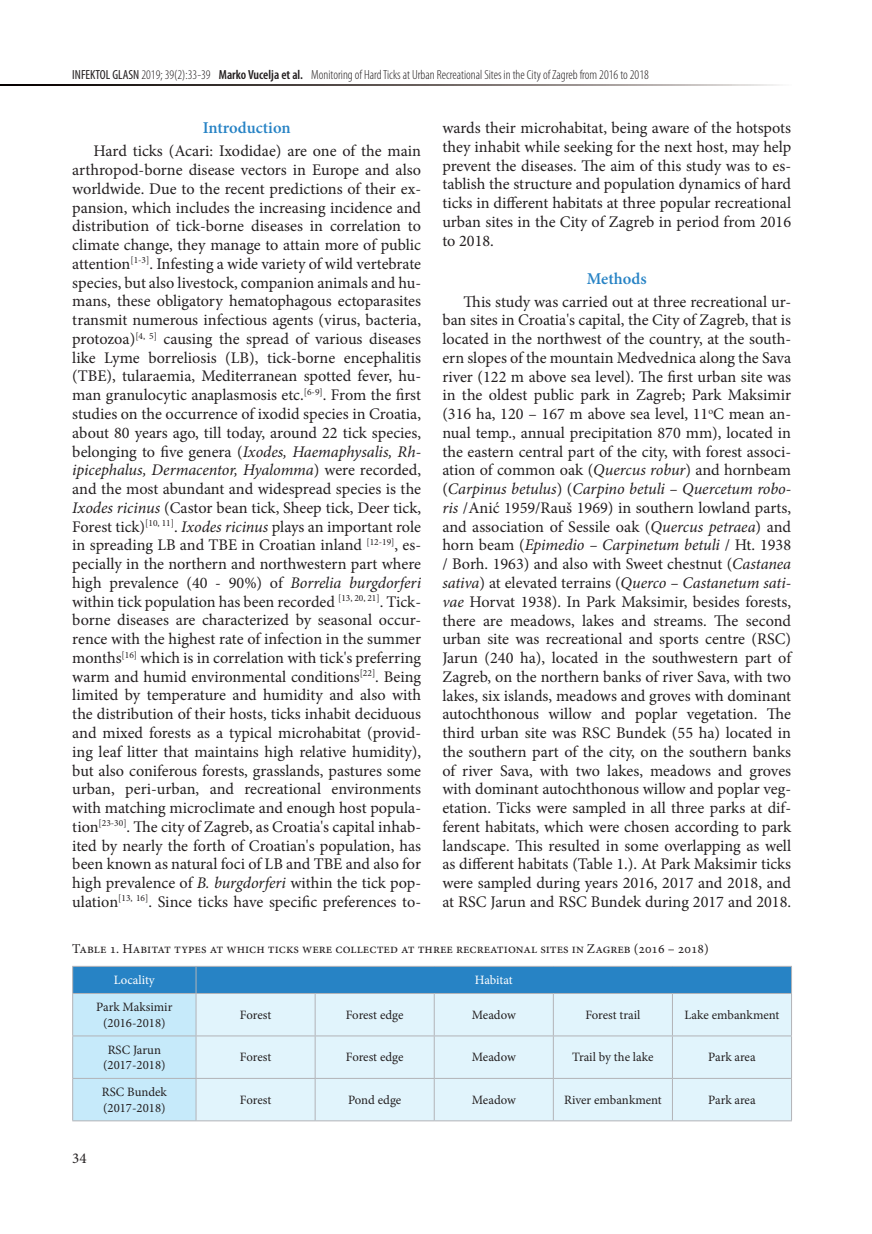
<style>
.page{position:relative;width:872px;height:1234px;background:#fff}
.page>*{position:absolute;margin:0;border:0;box-sizing:border-box;transform-origin:0 0}
.t1{font:600 16.5px "Minion Pro";letter-spacing:-.005em;color:#2783c5}
.t2{font:16.2px/18.8px "Minion Pro";color:#231f20;text-align:justify}
.t3{font:15px "Minion Pro";color:#231f20}
.t4{font:13.5px "Minion Pro";color:#231f20}
.t5{font:300 condensed 13.2px "Myriad Pro";color:#231f20}
.t6{font:12.75px/15.3px "Minion Pro";color:#231f20;text-align:center}
.t7{font:12.75px "Minion Pro";color:#fff}
.s1{font-weight:400}
.s2{font-weight:600}
.s3{font-style:italic}
</style>
<div class="page">
<img style="left:0;top:84px;width:779px;height:1px">
<hr style="left:72px;top:965px;width:124px;height:1px;background:#b2b3b7">
<hr style="left:196px;top:965px;width:119px;height:1px;background:#b2b3b7">
<hr style="left:315px;top:965px;width:119px;height:1px;background:#b2b3b7">
<hr style="left:434px;top:965px;width:119px;height:1px;background:#b2b3b7">
<hr style="left:553px;top:965px;width:119px;height:1px;background:#b2b3b7">
<hr style="left:672px;top:965px;width:120px;height:1px;background:#b2b3b7">
<svg style="left:72px;top:966px;width:720px;height:154px;background:#bddef0"></svg>
<hr style="left:72px;top:992px;width:124px;height:1px;background:#b2b3b7">
<hr style="left:72px;top:993px;width:1px;height:42px;background:#b2b3b7">
<hr style="left:196px;top:992px;width:119px;height:1px;background:#b2b3b7">
<hr style="left:196px;top:993px;width:1px;height:42px;background:#b2b3b7">
<hr style="left:315px;top:992px;width:119px;height:1px;background:#b2b3b7">
<hr style="left:315px;top:993px;width:1px;height:42px;background:#b2b3b7">
<hr style="left:434px;top:992px;width:119px;height:1px;background:#b2b3b7">
<hr style="left:434px;top:993px;width:1px;height:42px;background:#b2b3b7">
<hr style="left:553px;top:992px;width:119px;height:1px;background:#b2b3b7">
<hr style="left:553px;top:993px;width:1px;height:42px;background:#b2b3b7">
<hr style="left:672px;top:992px;width:120px;height:1px;background:#b2b3b7">
<hr style="left:672px;top:993px;width:1px;height:42px;background:#b2b3b7">
<hr style="left:791px;top:993px;width:1px;height:42px;background:#b2b3b7">
<hr style="left:72px;top:1035px;width:124px;height:1px;background:#b2b3b7">
<hr style="left:72px;top:1036px;width:1px;height:41px;background:#b2b3b7">
<hr style="left:196px;top:1035px;width:119px;height:1px;background:#b2b3b7">
<hr style="left:196px;top:1036px;width:1px;height:41px;background:#b2b3b7">
<hr style="left:315px;top:1035px;width:119px;height:1px;background:#b2b3b7">
<hr style="left:315px;top:1036px;width:1px;height:41px;background:#b2b3b7">
<hr style="left:434px;top:1035px;width:119px;height:1px;background:#b2b3b7">
<hr style="left:434px;top:1036px;width:1px;height:41px;background:#b2b3b7">
<hr style="left:553px;top:1035px;width:119px;height:1px;background:#b2b3b7">
<hr style="left:553px;top:1036px;width:1px;height:41px;background:#b2b3b7">
<hr style="left:672px;top:1035px;width:120px;height:1px;background:#b2b3b7">
<hr style="left:672px;top:1036px;width:1px;height:41px;background:#b2b3b7">
<hr style="left:791px;top:1036px;width:1px;height:41px;background:#b2b3b7">
<hr style="left:72px;top:1077px;width:124px;height:1px;background:#b2b3b7">
<hr style="left:72px;top:1078px;width:1px;height:42px;background:#b2b3b7">
<hr style="left:196px;top:1077px;width:119px;height:1px;background:#b2b3b7">
<hr style="left:196px;top:1078px;width:1px;height:42px;background:#b2b3b7">
<hr style="left:315px;top:1077px;width:119px;height:1px;background:#b2b3b7">
<hr style="left:315px;top:1078px;width:1px;height:42px;background:#b2b3b7">
<hr style="left:434px;top:1077px;width:119px;height:1px;background:#b2b3b7">
<hr style="left:434px;top:1078px;width:1px;height:42px;background:#b2b3b7">
<hr style="left:553px;top:1077px;width:119px;height:1px;background:#b2b3b7">
<hr style="left:553px;top:1078px;width:1px;height:42px;background:#b2b3b7">
<hr style="left:672px;top:1077px;width:120px;height:1px;background:#b2b3b7">
<hr style="left:672px;top:1078px;width:1px;height:42px;background:#b2b3b7">
<hr style="left:791px;top:1078px;width:1px;height:42px;background:#b2b3b7">
<hr style="left:72px;top:1120px;width:124px;height:1px;background:#b2b3b7">
<hr style="left:196px;top:1120px;width:119px;height:1px;background:#b2b3b7">
<hr style="left:315px;top:1120px;width:119px;height:1px;background:#b2b3b7">
<hr style="left:434px;top:1120px;width:119px;height:1px;background:#b2b3b7">
<hr style="left:553px;top:1120px;width:119px;height:1px;background:#b2b3b7">
<hr style="left:672px;top:1120px;width:120px;height:1px;background:#b2b3b7">
<p class="t5" style="left:72px;top:67px;width:578px"><span class="s1">INFEKTOL GLASN</span> 2019; 39(2):33-39 <span class="s2">Marko Vucelja et al.</span> Monitoring of Hard Ticks at Urban Recreational Sites in the City of Zagreb from 2016 to 2018</p>
<p class="t2" style="left:442px;top:118px;width:350px">wards their microhabitat, being aware of the hotspots they inhabit while seeking for the next host, may help prevent the diseases. The aim of this study was to es&shy;tablish the structure and population dynamics of hard ticks in different habitats at three popular recreational urban sites in the City of Zagreb in period from 2016 to 2018.</p>
<p class="t1" style="left:587px;top:267px;width:61px">Methods</p>
<p class="t2" style="left:442px;top:292px;width:352px;text-indent:21px">This study was carried out at three recreational ur&shy;ban sites in Croatia's capital, the City of Zagreb, that is located in the northwest of the country, at the south&shy;ern slopes of the mountain Medvednica along the Sava river (122 m above sea level). The first urban site was in the oldest public park in Zagreb; Park Maksimir (316 ha, 120 – 167 m above sea level, 11<sup>o</sup>C mean an&shy;nual temp., annual precipitation 870 mm), located in the eastern central part of the city, with forest associ&shy;ation of common oak (<span class="s3">Quercus robur</span>) and hornbeam (<span class="s3">Carpinus betulus</span>) (<span class="s3">Carpino betuli – Quercetum robo&shy;ris</span> /Anić 1959/Rauš 1969) in southern lowland parts, and association of Sessile oak (<span class="s3">Quercus petraea</span>) and horn beam (<span class="s3">Epimedio – Carpinetum betuli</span> / Ht. 1938 / Borh. 1963) and also with Sweet chestnut (<span class="s3">Castanea sativa</span>) at elevated terrains (<span class="s3">Querco – Castanetum sati&shy;vae</span> Horvat 1938). In Park Maksimir, besides forests, there are meadows, lakes and streams. The second urban site was recreational and sports centre (RSC)<br>Jarun (240 ha), located in the southwestern part of Zagreb, on the northern banks of river Sava, with two lakes, six islands, meadows and groves with dominant autochthonous willow and poplar vegetation. The third urban site was RSC Bundek (55 ha) located in the southern part of the city, on the southern banks of river Sava, with two lakes, meadows and groves with dominant autochthonous willow and poplar veg&shy;etation. Ticks were sampled in all three parks at dif&shy;ferent habitats, which were chosen according to park landscape. This resulted in some overlapping as well as different habitats (Table 1.). At Park Maksimir ticks were sampled during years 2016, 2017 and 2018, and at RSC Jarun and RSC Bundek during 2017 and 2018.</p>
<p class="t1" style="left:203px;top:116px;width:89px">Introduction</p>
<p class="t2" style="left:72px;top:142px;width:350px;text-indent:21px">Hard ticks (Acari: Ixodidae) are one of the main arthropod-borne disease vectors in Europe and also worldwide. Due to the recent predictions of their ex&shy;pansion, which includes the increasing incidence and distribution of tick-borne diseases in correlation to climate change, they manage to attain more of public attention<sup>[1-3]</sup>. Infesting a wide variety of wild vertebrate species, but also livestock, companion animals and hu&shy;mans, these obligatory hematophagous ectoparasites transmit numerous infectious agents (virus, bacteria, protozoa)<sup>[4,</sup> <sup>5]</sup> causing the spread of various diseases like Lyme borreliosis (LB), tick-borne encephalitis (TBE), tularaemia, Mediterranean spotted fever, hu&shy;man granulocytic anaplasmosis etc.<sup>[6-9]</sup>. From the first studies on the occurrence of ixodid species in Croatia, about 80 years ago, till today, around 22 tick species, belonging to five genera (<span class="s3">Ixodes, Haemaphysalis, Rh&shy;ipicephalus, Dermacentor, Hyalomma</span>) were recorded, and the most abundant and widespread species is the <span class="s3">Ixodes ricinus</span> (Castor bean tick, Sheep tick, Deer tick, Forest tick)<sup>[10,</sup> <sup>11]</sup>. <span class="s3">Ixodes ricinus</span> plays an important role in spreading LB and TBE in Croatian inland <sup>[12-19]</sup>, es&shy;pecially in the northern and northwestern part where high prevalence (40 - 90%) of <span class="s3">Borrelia burgdorferi </span>within tick population has been recorded <sup>[13,</sup> <sup>20,</sup> <sup>21]</sup>. Tick&shy;borne diseases are characterized by seasonal occur&shy;rence with the highest rate of infection in the summer months<sup>[16]</sup> which is in correlation with tick's preferring warm and humid environmental conditions<sup>[22]</sup>. Being limited by temperature and humidity and also with the distribution of their hosts, ticks inhabit deciduous and mixed forests as a typical microhabitat (provid&shy;ing leaf litter that maintains high relative humidity), but also coniferous forests, grasslands, pastures some urban, peri-urban, and recreational environments with matching microclimate and enough host popula&shy;tion<sup>[23-30]</sup>. The city of Zagreb, as Croatia's capital inhab&shy;ited by nearly the forth of Croatian's population, has been known as natural foci of LB and TBE and also for high prevalence of <span class="s3">B. burgdorferi</span> within the tick pop&shy;ulation<sup>[13,</sup> <sup>16]</sup>. Since ticks have specific preferences to-</p>
<p class="t4" style="left:72px;top:939px;width:638px">Table 1. Habitat types at which ticks were collected at three recreational sites in Zagreb (2016 – 2018)</p>
<p class="t7" style="left:114px;top:971px;width:43px">Locality</p>
<p class="t7" style="left:475px;top:971px;width:39px">Habitat</p>
<p class="t6" style="left:96px;top:999px;width:78px">Park Maksimir (2016-2018)</p>
<p class="t6" style="left:240px;top:1007px;width:33px">Forest</p>
<p class="t6" style="left:346px;top:1007px;width:59px">Forest edge</p>
<p class="t6" style="left:472px;top:1007px;width:46px">Meadow</p>
<p class="t6" style="left:585px;top:1007px;width:57px">Forest trail</p>
<p class="t6" style="left:684px;top:1007px;width:96px">Lake embankment</p>
<p class="t6" style="left:103px;top:1041px;width:64px">RSC Jarun (2017-2018)</p>
<p class="t6" style="left:240px;top:1049px;width:33px">Forest</p>
<p class="t6" style="left:346px;top:1049px;width:59px">Forest edge</p>
<p class="t6" style="left:472px;top:1049px;width:46px">Meadow</p>
<p class="t6" style="left:572px;top:1049px;width:83px">Trail by the lake</p>
<p class="t6" style="left:708px;top:1049px;width:49px">Park area</p>
<p class="t6" style="left:102px;top:1084px;width:67px;text-align:left">RSC Bundek (2017-2018)</p>
<p class="t6" style="left:240px;top:1091px;width:33px">Forest</p>
<p class="t6" style="left:348px;top:1091px;width:55px">Pond edge</p>
<p class="t6" style="left:472px;top:1091px;width:46px">Meadow</p>
<p class="t6" style="left:564px;top:1091px;width:99px">River embankment</p>
<p class="t6" style="left:708px;top:1091px;width:49px">Park area</p>
<p class="t3" style="left:72px;top:1147px;width:16px">34</p>
</div>
